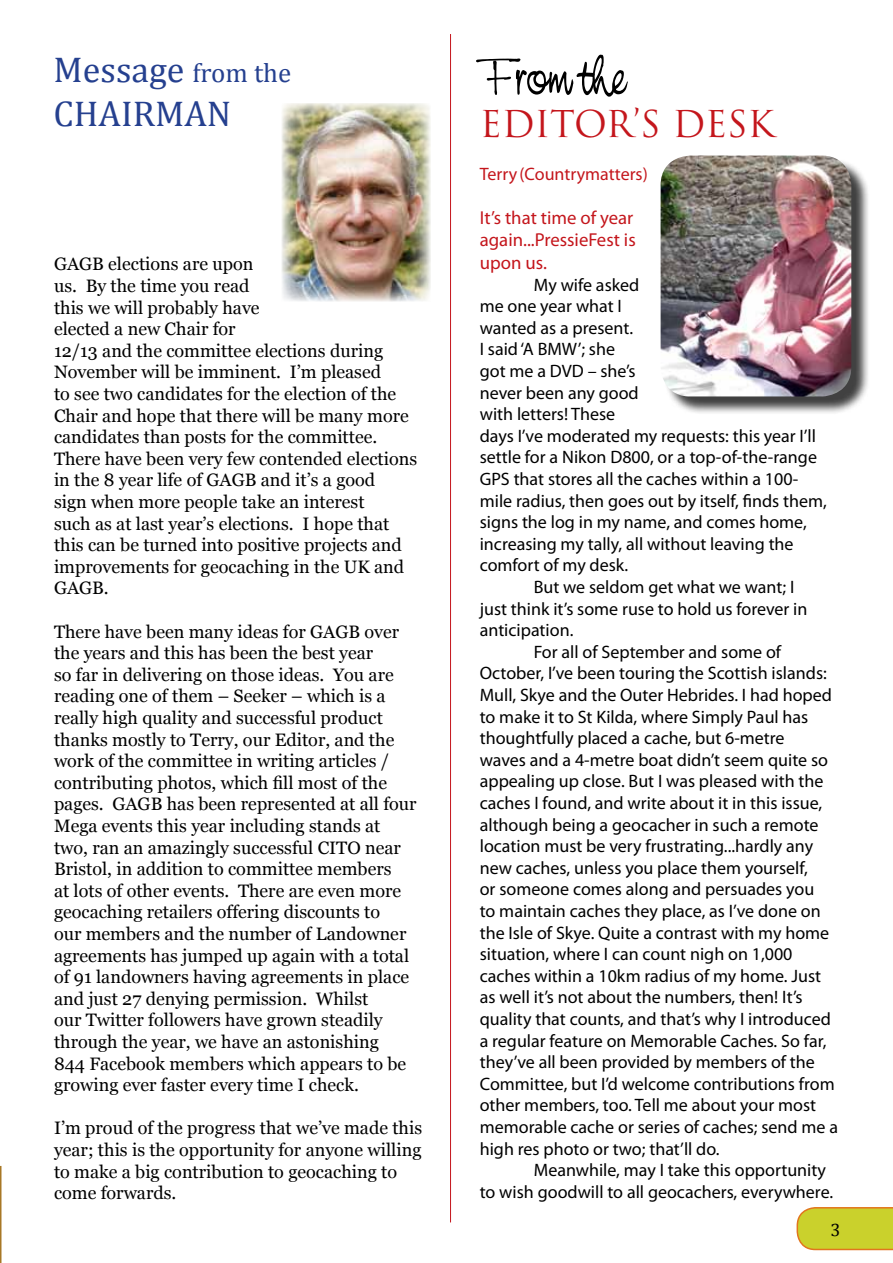
<style>
.page{position:relative;width:893px;height:1263px;background:#fff}
.page>*{position:absolute;margin:0;border:0;box-sizing:border-box;transform-origin:0 0}
.t1{font:54px "Nevison Cas D";color:#000}
.t2{font:36px/43.2px "Cambria";color:#25408f}
.t3{font:36px "Trajan Pro";letter-spacing:-.005em;color:#c4161c}
.t4{font:18.75px/22.5px "Myriad Pro";color:#c4161c}
.t5{font:18px "Myriad Pro";color:#000}
.t6{font:18px/21.6px "Georgia";color:#000}
.t7{font:18px "Myriad Pro";color:#c4161c}
.t8{font:18px "Cambria";color:#000}
.s1{font-size:27px}
</style>
<div class="page">
<svg style="left:796px;top:1207px;width:97px;height:43px;background:#cdcb33"></svg>
<hr style="left:0;top:0;width:1px;height:164px;background:#d1d3d4">
<svg style="left:0;top:1166px;width:2px;height:97px"></svg>
<img style="left:282px;top:103px;width:148px;height:198px">
<div style="left:663px;top:158px;width:207px;height:257px;background:#000;opacity:.75"></div>
<img style="left:661px;top:156px;width:190px;height:240px">
<hr style="left:450px;top:34px;width:1px;height:1188px;background:#c4161c">
<h2 class="t2" style="left:54px;top:48px;width:239px">Message <span class="s1">from the<br></span>CHAIRMAN</h2>
<h1 class="t1" style="left:480px;top:43px;width:148px">From the</h1>
<h2 class="t3" style="left:480px;top:101px;width:296px">EDITOR’S DESK</h2>
<p class="t7" style="left:480px;top:163px;width:170px">Terry (Countrymatters)</p>
<p class="t4" style="left:480px;top:206px;width:157px">It’s that time of year again...PressieFest is upon us.</p>
<p class="t5" style="left:534px;top:273px;width:107px">My wife asked</p>
<p class="t5" style="left:480px;top:295px;width:144px">me one year what I</p>
<p class="t5" style="left:480px;top:317px;width:155px">wanted as a present.</p>
<p class="t5" style="left:480px;top:338px;width:137px">I said ‘A BMW’; she</p>
<p class="t5" style="left:480px;top:360px;width:157px">got me a DVD – she’s</p>
<p class="t5" style="left:480px;top:381px;width:160px">never been any good</p>
<p class="t5" style="left:480px;top:403px;width:137px">with letters! These</p>
<p class="t5" style="left:480px;top:425px;width:338px">days I’ve moderated my requests: this year I’ll</p>
<p class="t5" style="left:480px;top:446px;width:339px">settle for a Nikon D800, or a top-of-the-range</p>
<p class="t5" style="left:480px;top:468px;width:320px">GPS that stores all the caches within a 100-</p>
<p class="t5" style="left:480px;top:489px;width:349px">mile radius, then goes out by itself, finds them,</p>
<p class="t5" style="left:480px;top:511px;width:328px">signs the log in my name, and comes home,</p>
<p class="t5" style="left:480px;top:533px;width:315px">increasing my tally, all without leaving the</p>
<p class="t5" style="left:480px;top:554px;width:150px">comfort of my desk.</p>
<p class="t5" style="left:534px;top:576px;width:262px">But we seldom get what we want; I</p>
<p class="t5" style="left:480px;top:597px;width:329px">just think it’s some ruse to hold us forever in</p>
<p class="t5" style="left:480px;top:619px;width:95px">anticipation.</p>
<p class="t5" style="left:534px;top:641px;width:249px">For all of September and some of</p>
<p class="t5" style="left:480px;top:662px;width:349px">October, I’ve been touring the Scottish islands:</p>
<p class="t5" style="left:480px;top:684px;width:354px">Mull, Skye and the Outer Hebrides. I had hoped</p>
<p class="t5" style="left:480px;top:705px;width:330px">to make it to St Kilda, where Simply Paul has</p>
<p class="t5" style="left:480px;top:727px;width:306px">thoughtfully placed a cache, but 6-metre</p>
<p class="t5" style="left:480px;top:749px;width:350px">waves and a 4-metre boat didn’t seem quite so</p>
<p class="t5" style="left:480px;top:770px;width:345px">appealing up close. But I was pleased with the</p>
<p class="t5" style="left:480px;top:792px;width:344px">caches I found, and write about it in this issue,</p>
<p class="t5" style="left:480px;top:813px;width:340px">although being a geocacher in such a remote</p>
<p class="t5" style="left:480px;top:835px;width:335px">location must be very frustrating...hardly any</p>
<p class="t5" style="left:480px;top:857px;width:330px">new caches, unless you place them yourself,</p>
<p class="t5" style="left:480px;top:878px;width:336px">or someone comes along and persuades you</p>
<p class="t5" style="left:480px;top:900px;width:342px">to maintain caches they place, as I’ve done on</p>
<p class="t5" style="left:480px;top:921px;width:351px">the Isle of Skye. Quite a contrast with my home</p>
<p class="t5" style="left:480px;top:943px;width:314px">situation, where I can count nigh on 1,000</p>
<p class="t5" style="left:480px;top:965px;width:343px">caches within a 10km radius of my home. Just</p>
<p class="t5" style="left:480px;top:986px;width:324px">as well it’s not about the numbers, then! It’s</p>
<p class="t5" style="left:480px;top:1008px;width:353px">quality that counts, and that’s why I introduced</p>
<p class="t5" style="left:480px;top:1029px;width:348px">a regular feature on Memorable Caches. So far,</p>
<p class="t5" style="left:480px;top:1051px;width:337px">they’ve all been provided by members of the</p>
<p class="t5" style="left:480px;top:1073px;width:356px">Committee, but I’d welcome contributions from</p>
<p class="t5" style="left:480px;top:1094px;width:338px">other members, too. Tell me about your most</p>
<p class="t5" style="left:480px;top:1116px;width:360px">memorable cache or series of caches; send me a</p>
<p class="t5" style="left:480px;top:1137px;width:241px">high res photo or two; that’ll do.</p>
<p class="t5" style="left:534px;top:1159px;width:294px">Meanwhile, may I take this opportunity</p>
<p class="t5" style="left:480px;top:1181px;width:355px">to wish goodwill to all geocachers, everywhere.</p>
<p class="t6" style="left:54px;top:254px;width:365px">GAGB elections are upon<br>us. By the time you read<br>this we will probably have<br>elected a new Chair for<br>12/13 and the committee elections during November will be imminent. I’m pleased<br>to see two candidates for the election of the Chair and hope that there will be many more candidates than posts for the committee.<br>There have been very few contended elections in the 8 year life of GAGB and it’s a good<br>sign when more people take an interest<br>such as at last year’s elections. I hope that this can be turned into positive projects and improvements for geocaching in the UK and GAGB.</p>
<p class="t6" style="left:54px;top:621px;width:364px">There have been many ideas for GAGB over the years and this has been the best year<br>so far in delivering on those ideas. You are reading one of them – Seeker – which is a really high quality and successful product thanks mostly to Terry, our Editor, and the work of the committee in writing articles / contributing photos, which fill most of the pages. GAGB has been represented at all four Mega events this year including stands at two, ran an amazingly successful CITO near Bristol, in addition to committee members<br>at lots of other events. There are even more geocaching retailers offering discounts to<br>our members and the number of Landowner agreements has jumped up again with a total of 91 landowners having agreements in place and just 27 denying permission. Whilst<br>our Twitter followers have grown steadily through the year, we have an astonishing<br>844 Facebook members which appears to be growing ever faster every time I check.</p>
<p class="t6" style="left:54px;top:1118px;width:370px">I’m proud of the progress that we’ve made this year; this is the opportunity for anyone willing to make a big contribution to geocaching to come forwards.</p>
<p class="t8" style="left:830px;top:1220px;width:11px">3</p>
</div>
